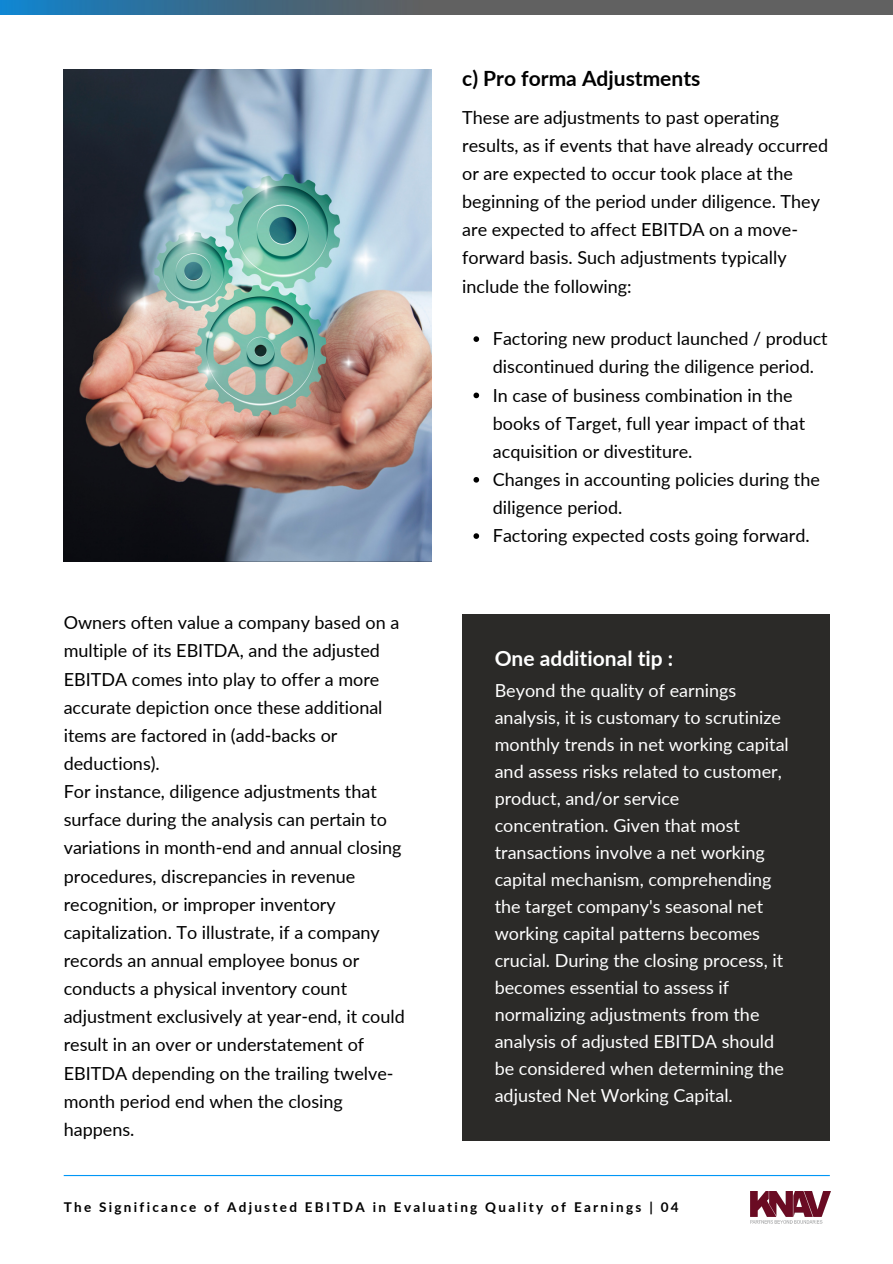
<style>
.page{position:relative;width:893px;height:1264px;background:#fff}
.page>*{position:absolute;margin:0;border:0;box-sizing:border-box;transform-origin:0 0}
.t1{font:700 21px "Lato";color:#000}
.t2{font:700 21px "Lato";color:#fff}
.t3{font:18px/28.2px "Lato";color:#000}
.t4{font:18px/27px "Lato";color:#fff}
.t5{font:700 13.5px "Lato";letter-spacing:.17em;color:#000001}
</style>
<div class="page">
<div style="left:462px;top:614px;width:367px;height:526px;background:#2b2a28"></div>
<img style="left:64px;top:70px;width:368px;height:491px">
<svg style="left:473px;top:336px;width:6px;height:6px"></svg>
<svg style="left:473px;top:392px;width:6px;height:6px"></svg>
<svg style="left:473px;top:477px;width:6px;height:5px"></svg>
<svg style="left:473px;top:533px;width:6px;height:6px"></svg>
<hr style="left:64px;top:1174px;width:765px;height:2px;background:#0197f6">
<img style="left:750px;top:1191px;width:80px;height:32px">
<img style="left:0;top:0;width:892px;height:15px">
<p class="t1" style="left:462px;top:65px;width:240px">c) Pro forma Adjustments</p>
<p class="t3" style="left:462px;top:103px;width:367px">These are adjustments to past operating results, as if events that have already occurred or are expected to occur took place at the beginning of the period under diligence. They are expected to affect EBITDA on a move&shy;forward basis. Such adjustments typically include the following:</p>
<h1 class="t3" style="left:64px;top:608px;width:342px">Owners often value a company based on a multiple of its EBITDA, and the adjusted EBITDA comes into play to offer a more accurate depiction once these additional items are factored in (add-backs or deductions).<br>For instance, diligence adjustments that surface during the analysis can pertain to variations in month-end and annual closing procedures, discrepancies in revenue recognition, or improper inventory capitalization. To illustrate, if a company records an annual employee bonus or conducts a physical inventory count adjustment exclusively at year-end, it could result in an over or understatement of EBITDA depending on the trailing twelve&shy;month period end when the closing happens.</h1>
<h1 class="t3" style="left:493px;top:324px;width:336px">Factoring new product launched / product discontinued during the diligence period.</h1>
<h1 class="t3" style="left:493px;top:380px;width:314px">In case of business combination in the books of Target, full year impact of that acquisition or divestiture.</h1>
<h1 class="t3" style="left:493px;top:465px;width:328px">Changes in accounting policies during the diligence period.</h1>
<h1 class="t3" style="left:493px;top:521px;width:318px">Factoring expected costs going forward.</h1>
<h1 class="t2" style="left:494px;top:645px;width:180px">One additional tip :</h1>
<h1 class="t4" style="left:494px;top:676px;width:295px">Beyond the quality of earnings analysis, it is customary to scrutinize monthly trends in net working capital and assess risks related to customer, product, and/or service concentration. Given that most transactions involve a net working capital mechanism, comprehending the target company's seasonal net working capital patterns becomes crucial. During the closing process, it becomes essential to assess if normalizing adjustments from the analysis of adjusted EBITDA should be considered when determining the adjusted Net Working Capital.</h1>
<p class="t5" style="left:64px;top:1198px;width:616px">The Significance of Adjusted EBITDA in Evaluating Quality of Earnings | 04</p>
</div>
